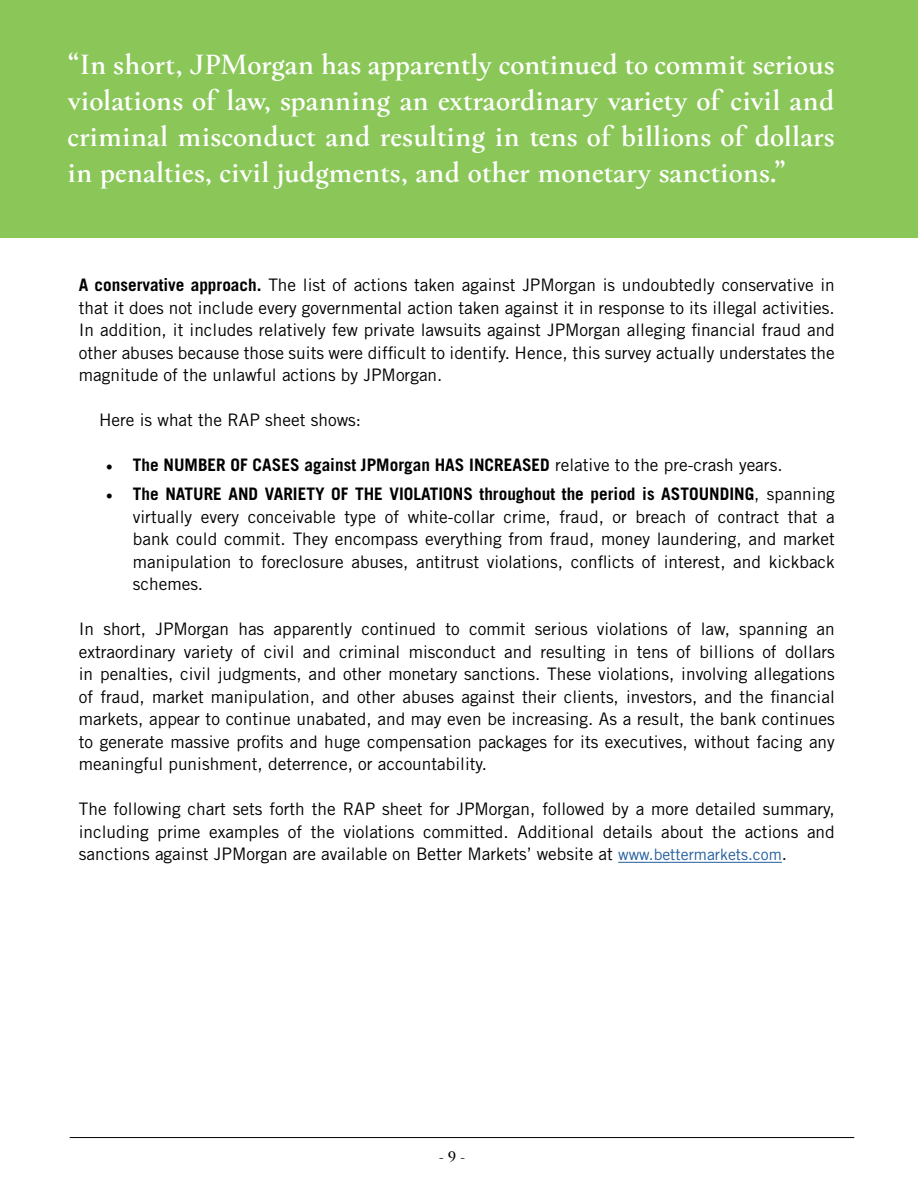
<style>
.page{position:relative;width:918px;height:1188px;background:#fff}
.page>*{position:absolute;margin:0;border:0;box-sizing:border-box;transform-origin:0 0}
.t1{font:600 30px/36px "W Hermann";letter-spacing:-.01em;color:#fff;text-align:justify}
.t2{font:17.25px/22.5px "Trade Gothic LT Std";color:#000;text-align:justify}
.t3{font:700 17.25px "Trade Gothic LT Std";color:#000}
.t4{font:16.5px "W Hermann";color:#000}
.s1{font-weight:700}
.s2{font-family:"Minion Pro";font-size:18px}
.s3{font-weight:400}
.s4{font-family:"Minion Pro";font-weight:700;font-size:18px}
.s5{font-size:15.75px;color:#215e9e}
</style>
<div class="page">
<hr style="left:70px;top:1137px;width:784px;height:1px;background:#000">
<hr style="left:618px;top:862px;width:164px;height:1px;background:#215e9e">
<div style="left:0;top:0;width:918px;height:238px;background:#8ac758"></div>
<p class="t1" style="left:68px;top:45px;width:769px">“In short, JPMorgan has apparently continued to commit serious violations of law, spanning an extraordinary variety of civil and criminal misconduct and resulting in tens of billions of dollars in penalties, civil judgments, and other monetary sanctions.”</p>
<p class="t2" style="left:79px;top:273px;width:758px"><span class="s1">A conservative approach.</span> The list of actions taken against JPMorgan is undoubtedly conservative in that it does not include every governmental action taken against it in response to its illegal activities.<br>In addition, it includes relatively few private lawsuits against JPMorgan alleging financial fraud and other abuses because those suits were difficult to identify. Hence, this survey actually understates the magnitude of the unlawful actions by JPMorgan.</p>
<p class="t2" style="left:99px;top:408px;width:264px">Here is what the RAP sheet shows:</p>
<p class="t3" style="left:106px;top:454px;width:678px"><span class="s2">•</span> The NUMBER OF CASES against JPMorgan HAS INCREASED <span class="s3">relative to the pre-crash years.</span></p>
<p class="t2" style="left:133px;top:483px;width:704px;text-indent:-27px"><span class="s4">•</span> <span class="s1">The NATURE AND VARIETY OF THE VIOLATIONS throughout the period is ASTOUNDING</span>, spanning virtually every conceivable type of white-collar crime, fraud, or breach of contract that a bank could commit. They encompass everything from fraud, money laundering, and market manipulation to foreclosure abuses, antitrust violations, conflicts of interest, and kickback schemes.</p>
<p class="t2" style="left:79px;top:618px;width:758px">In short, JPMorgan has apparently continued to commit serious violations of law, spanning an extraordinary variety of civil and criminal misconduct and resulting in tens of billions of dollars in penalties, civil judgments, and other monetary sanctions. These violations, involving allegations of fraud, market manipulation, and other abuses against their clients, investors, and the financial markets, appear to continue unabated, and may even be increasing. As a result, the bank continues to generate massive profits and huge compensation packages for its executives, without facing any meaningful punishment, deterrence, or accountability.</p>
<p class="t2" style="left:79px;top:798px;width:758px">The following chart sets forth the RAP sheet for JPMorgan, followed by a more detailed summary, including prime examples of the violations committed. Additional details about the actions and sanctions against JPMorgan are available on Better Markets’ website at <span class="s5">www.bettermarkets.com</span>.</p>
<p class="t4" style="left:439px;top:1145px;width:28px">- 9 -</p>
</div>
